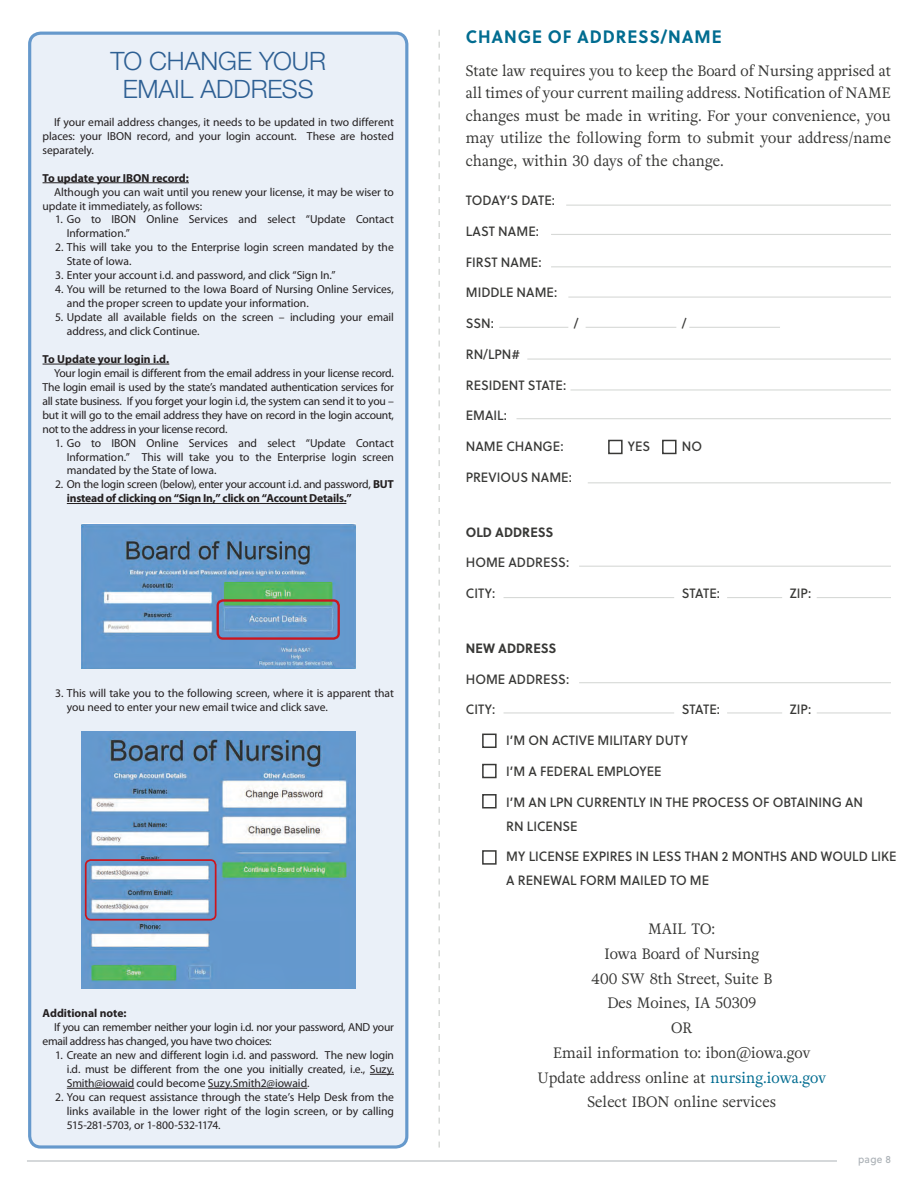
<style>
.page{position:relative;width:918px;height:1188px;background:#fff}
.page>*{position:absolute;margin:0;border:0;box-sizing:border-box;transform-origin:0 0}
.t1{font:300 25.35px/27.5px "Helvetica Neue LT Std";letter-spacing:-.005em;color:#2d5f93;text-align:center}
.t2{font:700 18px "Soleil";letter-spacing:.05em;color:#016c90;scale:.94 1}
.t3{font:15px/22.5px "Adriane Text";color:#383836;text-align:justify;scale:.94 1}
.t4{font:13.5px/24px "Soleil";color:#383836;scale:.94 1}
.t5{font:700 13.5px "Soleil";color:#383836;scale:.94 1}
.t6{font:11.55px/14px "Myriad Pro";letter-spacing:-.01em;color:#231f20}
.t7{font:700 11.55px "Myriad Pro";color:#231f20}
.t8{font:10.5px "Soleil";color:#acb2b7;scale:.94 1}
.s1{font-weight:700}
.s2{color:#016c90}
</style>
<div class="page">
<div style="left:30px;top:33px;width:377px;height:1114px;background:#eaf0f8;border-radius:11px"></div>
<div style="left:28px;top:32px;width:380px;height:1117px;border:3px solid #69c;border-radius:11px"></div>
<hr style="left:43px;top:182px;width:146px;height:1px;background:#231f20">
<hr style="left:43px;top:364px;width:126px;height:1px;background:#231f20">
<hr style="left:67px;top:503px;width:279px;height:1px;background:#231f20">
<svg style="left:370px;top:1074px;width:24px;height:1px"></svg>
<hr style="left:67px;top:1088px;width:67px;height:1px;background:#231f20">
<hr style="left:208px;top:1088px;width:99px;height:1px;background:#231f20">
<img style="left:81px;top:523px;width:274px;height:146px">
<div style="left:217px;top:599px;width:123px;height:41px;border:2px solid #cd151d;border-radius:5px"></div>
<img style="left:81px;top:732px;width:274px;height:257px">
<div style="left:85px;top:859px;width:132px;height:62px;border:2px solid #cd151d;border-radius:5px"></div>
<svg style="left:438px;top:30px;width:2px;height:1118px"></svg>
<hr style="left:566px;top:205px;width:325px;height:1px;background:#d7d9d7">
<hr style="left:551px;top:234px;width:340px;height:1px;background:#d7d9d7">
<hr style="left:551px;top:266px;width:340px;height:1px;background:#d7d9d7">
<hr style="left:499px;top:327px;width:69px;height:1px;background:#d7d9d7">
<hr style="left:586px;top:327px;width:90px;height:1px;background:#d7d9d7">
<hr style="left:689px;top:327px;width:91px;height:1px;background:#d7d9d7">
<hr style="left:568px;top:297px;width:323px;height:1px;background:#d7d9d7">
<hr style="left:571px;top:389px;width:320px;height:2px;background:#d7d9d7">
<hr style="left:517px;top:418px;width:374px;height:1px;background:#d7d9d7">
<hr style="left:588px;top:482px;width:303px;height:1px;background:#d7d9d7">
<hr style="left:579px;top:566px;width:312px;height:1px;background:#d7d9d7">
<hr style="left:579px;top:682px;width:312px;height:1px;background:#d7d9d7">
<hr style="left:504px;top:597px;width:170px;height:1px;background:#d7d9d7">
<hr style="left:504px;top:712px;width:170px;height:2px;background:#d7d9d7">
<hr style="left:727px;top:597px;width:55px;height:1px;background:#d7d9d7">
<hr style="left:727px;top:712px;width:55px;height:2px;background:#d7d9d7">
<hr style="left:817px;top:597px;width:74px;height:1px;background:#d7d9d7">
<hr style="left:817px;top:712px;width:74px;height:2px;background:#d7d9d7">
<hr style="left:527px;top:358px;width:364px;height:2px;background:#d7d9d7">
<div style="left:482px;top:734px;width:15px;height:14px;border:2px solid #383836"></div>
<div style="left:608px;top:440px;width:15px;height:14px;border:2px solid #383836"></div>
<div style="left:662px;top:440px;width:15px;height:14px;border:2px solid #383836"></div>
<div style="left:482px;top:764px;width:15px;height:14px;border:2px solid #383836"></div>
<div style="left:482px;top:850px;width:15px;height:15px;border:2px solid #383836"></div>
<div style="left:482px;top:794px;width:15px;height:14px;border:2px solid #383836"></div>
<hr style="left:27px;top:1161px;width:810px;height:1px;background:#acb2b7">
<p class="t1" style="left:110px;top:47px;width:217px">TO CHANGE YOUR<br>EMAIL ADDRESS</p>
<p class="t6" style="left:43px;top:115px;width:353px;text-align:justify;text-indent:12px">If your email address changes, it needs to be updated in two different places: your IBON record, and your login account. These are hosted separately.</p>
<p class="t7" style="left:43px;top:170px;width:148px">To update your IBON record:</p>
<p class="t6" style="left:54px;top:185px;width:341px">Although you can wait until you renew your license, it may be wiser to</p>
<p class="t6" style="left:43px;top:198px;width:161px">update it immediately, as follows:</p>
<p class="t6" style="left:67px;top:212px;width:329px;text-indent:-12px">1. Go to IBON Online Services and select “Update Contact<br>Information.”</p>
<p class="t6" style="left:67px;top:240px;width:329px;text-indent:-12px">2. This will take you to the Enterprise login screen mandated by the<br>State of Iowa.</p>
<p class="t6" style="left:55px;top:268px;width:282px">3. Enter your account i.d. and password, and click “Sign In.”</p>
<p class="t6" style="left:67px;top:282px;width:329px;text-indent:-12px">4. You will be returned to the Iowa Board of Nursing Online Services, and the proper screen to update your information.</p>
<p class="t6" style="left:67px;top:310px;width:329px;text-indent:-12px">5. Update all available fields on the screen – including your email address, and click Continue.</p>
<p class="t7" style="left:43px;top:351px;width:128px">To Update your login i.d.</p>
<p class="t6" style="left:54px;top:366px;width:341px">Your login email is different from the email address in your license record.</p>
<p class="t6" style="left:43px;top:380px;width:353px">The login email is used by the state’s mandated authentication services for</p>
<p class="t6" style="left:43px;top:394px;width:353px">all state business. If you forget your login i.d, the system can send it to you –</p>
<p class="t6" style="left:43px;top:408px;width:353px">but it will go to the email address they have on record in the login account,</p>
<p class="t6" style="left:43px;top:422px;width:186px">not to the address in your license record.</p>
<p class="t6" style="left:67px;top:436px;width:329px;text-align:justify;text-indent:-12px">1. Go to IBON Online Services and select “Update Contact Information.” This will take you to the Enterprise login screen mandated by the State of Iowa.</p>
<p class="t6" style="left:67px;top:477px;width:329px;text-indent:-12px">2. On the login screen (below), enter your account i.d. and password, <span class="s1">BUT instead of clicking on “Sign In,” click on “Account Details.”</span></p>
<p class="t6" style="left:67px;top:686px;width:329px;text-indent:-12px">3. This will take you to the following screen, where it is apparent that you need to enter your new email twice and click save.</p>
<p class="t7" style="left:43px;top:1006px;width:86px">Additional note:</p>
<p class="t6" style="left:54px;top:1020px;width:341px">If you can remember neither your login i.d. nor your password, AND your</p>
<p class="t6" style="left:43px;top:1034px;width:231px">email address has changed, you have two choices:</p>
<p class="t6" style="left:67px;top:1048px;width:329px;text-align:justify;text-indent:-12px">1. Create an new and different login i.d. and password. The new login i.d. must be different from the one you initially created, i.e., Suzy.<br>Smith@iowaid could become Suzy.Smith2@iowaid.</p>
<p class="t6" style="left:67px;top:1090px;width:329px;text-align:justify;text-indent:-12px">2. You can request assistance through the state’s Help Desk from the links available in the lower right of the login screen, or by calling 515-281-5703, or 1-800-532-1174.</p>
<p class="t2" style="left:466px;top:23px;width:274px">CHANGE OF ADDRESS/NAME</p>
<p class="t3" style="left:466px;top:59px;width:454px">State law requires you to keep the Board of Nursing apprised at all times of your current mailing address. Notification of NAME changes must be made in writing. For your convenience, you may utilize the following form to submit your address/name change, within 30 days of the change.</p>
<p class="t4" style="left:466px;top:188px;width:97px">TODAY’S DATE:</p>
<p class="t4" style="left:466px;top:219px;width:79px">LAST NAME:</p>
<p class="t4" style="left:466px;top:249px;width:82px">FIRST NAME:</p>
<p class="t4" style="left:466px;top:280px;width:99px">MIDDLE NAME:</p>
<p class="t4" style="left:466px;top:311px;width:31px">SSN:</p>
<p class="t4" style="left:574px;top:311px;width:7px">/</p>
<p class="t4" style="left:682px;top:311px;width:7px">/</p>
<p class="t4" style="left:466px;top:342px;width:59px">RN/LPN#</p>
<p class="t4" style="left:466px;top:372px;width:108px">RESIDENT STATE:</p>
<p class="t4" style="left:466px;top:403px;width:45px">EMAIL:</p>
<p class="t4" style="left:466px;top:434px;width:105px">NAME CHANGE:</p>
<p class="t4" style="left:628px;top:434px;width:25px">YES</p>
<p class="t4" style="left:682px;top:434px;width:23px">NO</p>
<p class="t4" style="left:466px;top:465px;width:114px">PREVIOUS NAME:</p>
<p class="t5" style="left:466px;top:521px;width:94px">OLD ADDRESS</p>
<p class="t4" style="left:466px;top:550px;width:111px">HOME ADDRESS:</p>
<p class="t4" style="left:466px;top:581px;width:33px">CITY:</p>
<p class="t4" style="left:682px;top:581px;width:42px">STATE:</p>
<p class="t4" style="left:790px;top:581px;width:24px">ZIP:</p>
<p class="t5" style="left:466px;top:638px;width:98px">NEW ADDRESS</p>
<p class="t4" style="left:466px;top:666px;width:111px">HOME ADDRESS:</p>
<p class="t4" style="left:466px;top:697px;width:33px">CITY:</p>
<p class="t4" style="left:682px;top:697px;width:42px">STATE:</p>
<p class="t4" style="left:790px;top:697px;width:24px">ZIP:</p>
<p class="t4" style="left:506px;top:728px;width:195px">I’M ON ACTIVE MILITARY DUTY</p>
<p class="t4" style="left:506px;top:759px;width:167px">I’M A FEDERAL EMPLOYEE</p>
<p class="t4" style="left:506px;top:789px;width:381px">I’M AN LPN CURRENTLY IN THE PROCESS OF OBTAINING AN<br>RN LICENSE</p>
<p class="t4" style="left:506px;top:844px;width:417px">MY LICENSE EXPIRES IN LESS THAN 2 MONTHS AND WOULD LIKE<br>A RENEWAL FORM MAILED TO ME</p>
<p class="t3" style="left:648px;top:917px;width:73px">MAIL TO:</p>
<p class="t3" style="left:604px;top:942px;width:166px">Iowa Board of Nursing</p>
<p class="t3" style="left:591px;top:967px;width:194px">400 SW 8th Street, Suite B</p>
<p class="t3" style="left:607px;top:992px;width:160px">Des Moines, IA 50309</p>
<p class="t3" style="left:671px;top:1016px;width:24px">OR</p>
<p class="t3" style="left:553px;top:1041px;width:275px">Email information to: ibon@iowa.gov</p>
<p class="t3" style="left:537px;top:1066px;width:309px">Update address online at <span class="s2">nursing.iowa.gov</span></p>
<p class="t3" style="left:588px;top:1091px;width:202px">Select IBON online services</p>
<p class="t8" style="left:858px;top:1151px;width:36px">page 8</p>
</div>
